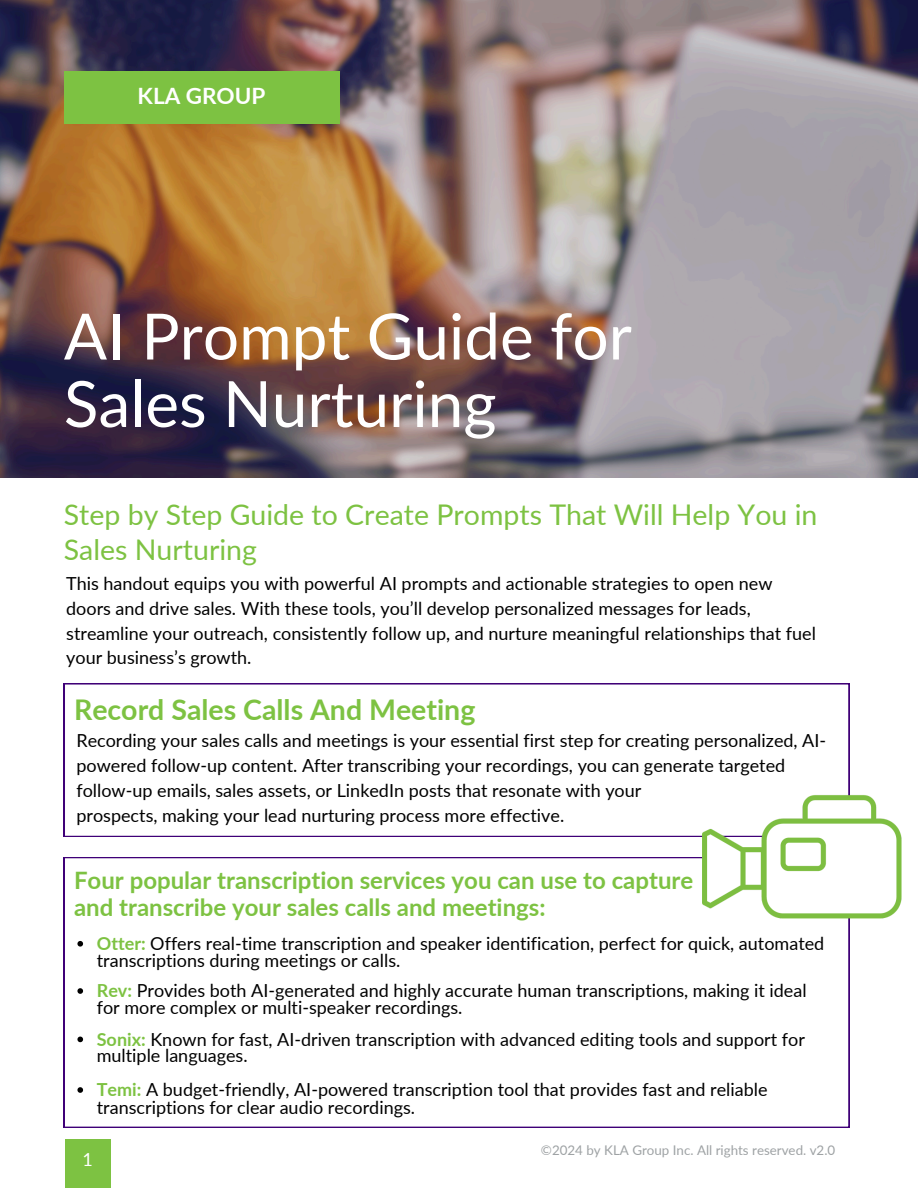
<style>
.page{position:relative;width:918px;height:1188px;background:#fff}
.page>*{position:absolute;margin:0;border:0;box-sizing:border-box;transform-origin:0 0}
.t1{font:63.9px/67.5px "Lato";color:#fff}
.t2{font:28.5px/34.8px "Lato";color:#7dc242}
.t3{font:700 28.5px "Lato";color:#7dc242}
.t4{font:700 24px/27px "Lato";color:#7dc242}
.t5{font:700 22.5px "Lato";color:#fff}
.t6{font:18px/24.8px "Lato";color:#000}
.t7{font:18px "Lato";color:#fff}
.t8{font:13.35px "Lato";color:#9ea2a4}
.s1{font-weight:700;color:#7dc242}
</style>
<div class="page">
<img style="left:0;top:0;width:918px;height:478px">
<div style="left:64px;top:71px;width:275px;height:52px;background:#7dc242"></div>
<svg style="left:64px;top:683px;width:785px;height:153px"></svg>
<svg style="left:64px;top:857px;width:785px;height:271px"></svg>
<img style="left:690px;top:780px;width:212px;height:154px">
<svg style="left:77px;top:941px;width:6px;height:6px"></svg>
<svg style="left:77px;top:988px;width:6px;height:6px"></svg>
<svg style="left:77px;top:1037px;width:6px;height:5px"></svg>
<svg style="left:77px;top:1087px;width:6px;height:6px"></svg>
<div style="left:65px;top:1140px;width:46px;height:48px;background:#7dc242"></div>
<h4 class="t5" style="left:138px;top:82px;width:129px">KLA GROUP</h4>
<h1 class="t1" style="left:64px;top:301px;width:570px">AI Prompt Guide for<br>Sales Nurturing</h1>
<h6 class="t2" style="left:64px;top:496px;width:755px">Step by Step Guide to Create Prompts That Will Help You in<br>Sales Nurturing</h6>
<h2 class="t6" style="left:66px;top:571px;width:751px">This handout equips you with powerful AI prompts and actionable strategies to open new doors and drive sales. With these tools, you’ll develop personalized messages for leads, streamline your outreach, consistently follow up, and nurture meaningful relationships that fuel your business’s growth.</h2>
<h3 class="t3" style="left:74px;top:692px;width:403px">Record Sales Calls And Meeting</h3>
<h6 class="t6" style="left:76px;top:728px;width:751px">Recording your sales calls and meetings is your essential first step for creating personalized, AI&shy;powered follow-up content. After transcribing your recordings, you can generate targeted follow-up emails, sales assets, or LinkedIn posts that resonate with your<br>prospects, making your lead nurturing process more effective.</h6>
<p class="t4" style="left:74px;top:866px;width:621px">Four popular transcription services you can use to capture and transcribe your sales calls and meetings:</p>
<h5 class="t6" style="left:97px;top:935px;width:729px;line-height:16.8px"><span class="s1">Otter:</span> Offers real-time transcription and speaker identification, perfect for quick, automated transcriptions during meetings or calls.</h5>
<p class="t6" style="left:97px;top:982px;width:711px;line-height:16.8px"><span class="s1">Rev:</span> Provides both AI-generated and highly accurate human transcriptions, making it ideal for more complex or multi-speaker recordings.</p>
<p class="t6" style="left:97px;top:1030px;width:710px;line-height:16.8px"><span class="s1">Sonix:</span> Known for fast, AI-driven transcription with advanced editing tools and support for multiple languages.</p>
<p class="t6" style="left:97px;top:1080px;width:672px;line-height:18px"><span class="s1">Temi:</span> A budget-friendly, AI-powered transcription tool that provides fast and reliable transcriptions for clear audio recordings.</p>
<p class="t7" style="left:82px;top:1148px;width:12px">1</p>
<p class="t8" style="left:541px;top:1141px;width:296px">©2024 by KLA Group Inc. All rights reserved. v2.0</p>
</div>
